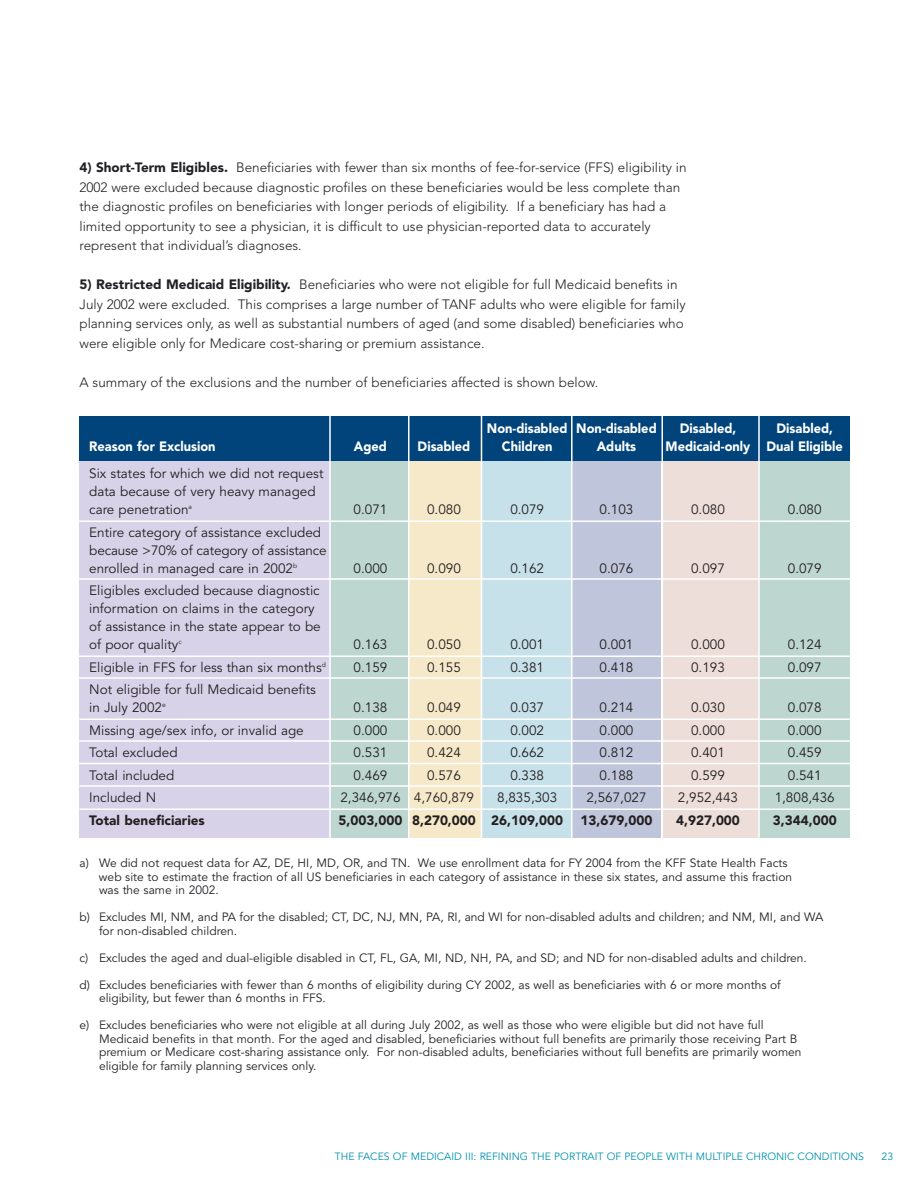
<style>
.page{position:relative;width:918px;height:1188px;background:#fff}
.page>*{position:absolute;margin:0;border:0;box-sizing:border-box;transform-origin:0 0}
.t1{font:300 13.5px/19.5px "Avenir";color:#212126}
.t2{font:13.5px/18px "Avenir";color:#231f20}
.t3{font:900 13.5px "Avenir";color:#fff;scale:.95 1}
.t4{font:900 13.5px "Avenir";color:#231f20}
.t5{font:12px/13.5px "Avenir";color:#212126}
.t6{font:10.5px "Avenir";color:#0092b0}
.s1{font-weight:900}
</style>
<div class="page">
<div style="left:758px;top:456px;width:92px;height:382px;background:#bdd7d0"></div>
<div style="left:80px;top:458px;width:251px;height:380px;background:#d7d2e8"></div>
<div style="left:332px;top:458px;width:76px;height:380px;background:#bdd7d0"></div>
<div style="left:409px;top:458px;width:73px;height:380px;background:#f6e9c9"></div>
<div style="left:482px;top:458px;width:90px;height:380px;background:#c7e1ea"></div>
<div style="left:572px;top:458px;width:90px;height:380px;background:#bfc5da"></div>
<div style="left:662px;top:458px;width:96px;height:380px;background:#eddeda"></div>
<div style="left:80px;top:416px;width:770px;height:44px;background:#01447c"></div>
<hr style="left:54px;top:520px;width:796px;height:2px;background:#fff">
<hr style="left:63px;top:578px;width:787px;height:2px;background:#fff">
<hr style="left:54px;top:656px;width:796px;height:1px;background:#fff">
<hr style="left:54px;top:677px;width:796px;height:2px;background:#fff">
<hr style="left:80px;top:718px;width:770px;height:2px;background:#fff">
<hr style="left:68px;top:740px;width:782px;height:2px;background:#fff">
<hr style="left:64px;top:763px;width:786px;height:1px;background:#fff">
<hr style="left:80px;top:785px;width:770px;height:2px;background:#fff">
<hr style="left:80px;top:808px;width:770px;height:2px;background:#fff">
<hr style="left:662px;top:416px;width:1px;height:422px;background:#fff">
<hr style="left:758px;top:416px;width:2px;height:422px;background:#fff">
<hr style="left:571px;top:415px;width:2px;height:423px;background:#fff">
<hr style="left:481px;top:416px;width:1px;height:422px;background:#fff">
<hr style="left:408px;top:416px;width:2px;height:422px;background:#fff">
<hr style="left:329px;top:416px;width:2px;height:422px;background:#fff">
<p class="t1" style="left:80px;top:159px;width:609px"><span class="s1">4) Short-Term Eligibles.</span> Beneficiaries with fewer than six months of fee-for-service (FFS) eligibility in 2002 were excluded because diagnostic profiles on these beneficiaries would be less complete than the diagnostic profiles on beneficiaries with longer periods of eligibility. If a beneficiary has had a limited opportunity to see a physician, it is difficult to use physician-reported data to accurately represent that individual’s diagnoses.</p>
<p class="t1" style="left:79px;top:276px;width:608px"><span class="s1">5) Restricted Medicaid Eligibility.</span> Beneficiaries who were not eligible for full Medicaid benefits in July 2002 were excluded. This comprises a large number of TANF adults who were eligible for family planning services only, as well as substantial numbers of aged (and some disabled) beneficiaries who were eligible only for Medicare cost-sharing or premium assistance.</p>
<p class="t1" style="left:80px;top:373px;width:520px">A summary of the exclusions and the number of beneficiaries affected is shown below.</p>
<p class="t3" style="left:487px;top:423px;width:180px">Non-disabled Non-disabled</p>
<p class="t3" style="left:680px;top:423px;width:61px">Disabled,</p>
<p class="t3" style="left:776px;top:423px;width:61px">Disabled,</p>
<p class="t3" style="left:89px;top:441px;width:134px">Reason for Exclusion</p>
<p class="t3" style="left:354px;top:441px;width:36px">Aged</p>
<p class="t3" style="left:418px;top:441px;width:57px">Disabled</p>
<p class="t3" style="left:502px;top:441px;width:55px">Children</p>
<p class="t3" style="left:597px;top:441px;width:43px">Adults</p>
<p class="t3" style="left:666px;top:441px;width:188px">Medicaid-only Dual Eligible</p>
<p class="t2" style="left:89px;top:466px;width:236px">Six states for which we did not request data because of very heavy managed care penetration<sup>a</sup></p>
<p class="t2" style="left:354px;top:502px;width:35px">0.071</p>
<p class="t2" style="left:427px;top:502px;width:35px">0.080</p>
<p class="t2" style="left:510px;top:502px;width:35px">0.079</p>
<p class="t2" style="left:600px;top:502px;width:35px">0.103</p>
<p class="t2" style="left:691px;top:502px;width:35px">0.080</p>
<p class="t2" style="left:788px;top:502px;width:35px">0.080</p>
<p class="t2" style="left:89px;top:524px;width:239px">Entire category of assistance excluded because &gt;70% of category of assistance enrolled in managed care in 2002<sup>b</sup></p>
<p class="t2" style="left:89px;top:583px;width:233px">Eligibles excluded because diagnostic information on claims in the category of assistance in the state appear to be of poor quality<sup>c</sup></p>
<p class="t2" style="left:354px;top:560px;width:35px">0.000</p>
<p class="t2" style="left:427px;top:560px;width:35px">0.090</p>
<p class="t2" style="left:510px;top:560px;width:35px">0.162</p>
<p class="t2" style="left:600px;top:560px;width:35px">0.076</p>
<p class="t2" style="left:691px;top:560px;width:35px">0.097</p>
<p class="t2" style="left:788px;top:560px;width:35px">0.079</p>
<p class="t2" style="left:354px;top:637px;width:35px">0.163</p>
<p class="t2" style="left:427px;top:637px;width:35px">0.050</p>
<p class="t2" style="left:510px;top:637px;width:35px">0.001</p>
<p class="t2" style="left:600px;top:637px;width:35px">0.001</p>
<p class="t2" style="left:691px;top:637px;width:35px">0.000</p>
<p class="t2" style="left:788px;top:637px;width:35px">0.124</p>
<p class="t2" style="left:89px;top:659px;width:238px">Eligible in FFS for less than six months<sup>d</sup></p>
<p class="t2" style="left:354px;top:659px;width:35px">0.159</p>
<p class="t2" style="left:427px;top:659px;width:35px">0.155</p>
<p class="t2" style="left:510px;top:659px;width:35px">0.381</p>
<p class="t2" style="left:600px;top:659px;width:35px">0.418</p>
<p class="t2" style="left:691px;top:659px;width:35px">0.193</p>
<p class="t2" style="left:788px;top:659px;width:35px">0.097</p>
<p class="t2" style="left:89px;top:682px;width:228px">Not eligible for full Medicaid benefits in July 2002<sup>e</sup></p>
<p class="t2" style="left:354px;top:700px;width:35px">0.138</p>
<p class="t2" style="left:427px;top:700px;width:35px">0.049</p>
<p class="t2" style="left:510px;top:700px;width:35px">0.037</p>
<p class="t2" style="left:600px;top:700px;width:35px">0.214</p>
<p class="t2" style="left:691px;top:700px;width:35px">0.030</p>
<p class="t2" style="left:788px;top:700px;width:35px">0.078</p>
<p class="t2" style="left:89px;top:722px;width:216px">Missing age/sex info, or invalid age</p>
<p class="t2" style="left:354px;top:722px;width:35px">0.000</p>
<p class="t2" style="left:427px;top:722px;width:35px">0.000</p>
<p class="t2" style="left:510px;top:722px;width:35px">0.002</p>
<p class="t2" style="left:600px;top:722px;width:35px">0.000</p>
<p class="t2" style="left:691px;top:722px;width:35px">0.000</p>
<p class="t2" style="left:788px;top:722px;width:35px">0.000</p>
<p class="t2" style="left:89px;top:745px;width:90px">Total excluded</p>
<p class="t2" style="left:354px;top:745px;width:35px">0.531</p>
<p class="t2" style="left:427px;top:745px;width:35px">0.424</p>
<p class="t2" style="left:510px;top:745px;width:35px">0.662</p>
<p class="t2" style="left:600px;top:745px;width:35px">0.812</p>
<p class="t2" style="left:691px;top:745px;width:35px">0.401</p>
<p class="t2" style="left:788px;top:745px;width:35px">0.459</p>
<p class="t2" style="left:89px;top:767px;width:87px">Total included</p>
<p class="t2" style="left:354px;top:767px;width:35px">0.469</p>
<p class="t2" style="left:427px;top:767px;width:35px">0.576</p>
<p class="t2" style="left:510px;top:767px;width:35px">0.338</p>
<p class="t2" style="left:600px;top:767px;width:35px">0.188</p>
<p class="t2" style="left:691px;top:767px;width:35px">0.599</p>
<p class="t2" style="left:788px;top:767px;width:35px">0.541</p>
<p class="t2" style="left:89px;top:790px;width:68px">Included N</p>
<p class="t2" style="left:340px;top:790px;width:135px">2,346,976 4,760,879</p>
<p class="t2" style="left:497px;top:790px;width:62px">8,835,303</p>
<p class="t2" style="left:586px;top:790px;width:62px">2,567,027</p>
<p class="t2" style="left:678px;top:790px;width:62px">2,952,443</p>
<p class="t2" style="left:775px;top:790px;width:62px">1,808,436</p>
<p class="t4" style="left:89px;top:814px;width:117px">Total beneficiaries</p>
<p class="t4" style="left:339px;top:814px;width:226px">5,003,000 8,270,000 26,109,000</p>
<p class="t4" style="left:581px;top:814px;width:73px">13,679,000</p>
<p class="t4" style="left:676px;top:814px;width:65px">4,927,000</p>
<p class="t4" style="left:773px;top:814px;width:65px">3,344,000</p>
<p class="t5" style="left:99px;top:857px;width:695px;text-indent:-19px">a) We did not request data for AZ, DE, HI, MD, OR, and TN. We use enrollment data for FY 2004 from the KFF State Health Facts web site to estimate the fraction of all US beneficiaries in each category of assistance in these six states, and assume this fraction was the same in 2002.</p>
<p class="t5" style="left:99px;top:911px;width:726px;text-indent:-20px">b) Excludes MI, NM, and PA for the disabled; CT, DC, NJ, MN, PA, RI, and WI for non-disabled adults and children; and NM, MI, and WA for non-disabled children.</p>
<p class="t5" style="left:80px;top:952px;width:729px">c) Excludes the aged and dual-eligible disabled in CT, FL, GA, MI, ND, NH, PA, and SD; and ND for non-disabled adults and children.</p>
<p class="t5" style="left:99px;top:979px;width:683px;text-indent:-19px">d) Excludes beneficiaries with fewer than 6 months of eligibility during CY 2002, as well as beneficiaries with 6 or more months of eligibility, but fewer than 6 months in FFS.</p>
<p class="t5" style="left:99px;top:1019px;width:704px;text-indent:-20px">e) Excludes beneficiaries who were not eligible at all during July 2002, as well as those who were eligible but did not have full Medicaid benefits in that month. For the aged and disabled, beneficiaries without full benefits are primarily those receiving Part B premium or Medicare cost-sharing assistance only. For non-disabled adults, beneficiaries without full benefits are primarily women eligible for family planning services only.</p>
<p class="t6" style="left:335px;top:1152px;width:531px">THE FACES OF MEDICAID III: REFINING THE PORTRAIT OF PEOPLE WITH MULTIPLE CHRONIC CONDITIONS</p>
<p class="t6" style="left:882px;top:1152px;width:13px">23</p>
</div>
